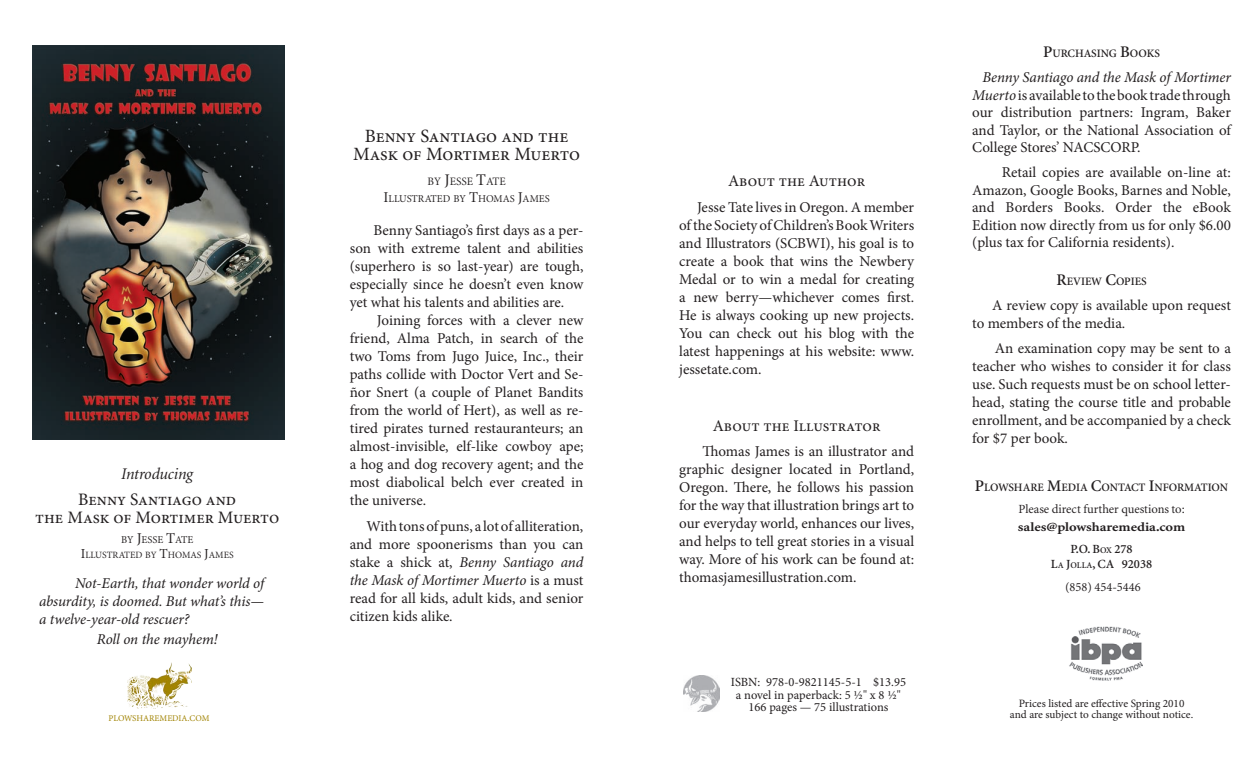
<style>
.page{position:relative;width:1260px;height:765px;background:#fff}
.page>*{position:absolute;margin:0;border:0;box-sizing:border-box;transform-origin:0 0}
.t1{font:18.75px/18px "Minion Pro";color:#231f20;text-align:center}
.t2{font:17.5px "Minion Pro";color:#231f20}
.t3{font:16.25px "Minion Pro";color:#231f20}
.t4{font:16.25px "Minion MM It 367 585 13";letter-spacing:-.015em;color:#231f20}
.chapter_number{font:15px/18px "Minion Pro";color:#231f20;text-align:justify}
.t5{font:italic 15px/18px "Minion Pro";letter-spacing:-.005em;color:#231f20;text-align:right}
.t6{font:12.5px "Minion Pro";color:#231f20}
.t7{font:12.5px "Minion MM 367 585 10";color:#231f20}
.chapter_number-2{font:12.5px "Minion MM SC700 485 585 10";color:#231f20}
.t8{font:12.5px "Minion MM 578 585 10";color:#231f20;scale:1.15 1}
.chapter_number-3{font:11.38px "Minion MM SC700 485 585 13";color:#231f20}
.t9{font:11.38px "Minion MM SC700 367 585 13";color:#231f20}
.t10{font:11.25px "Minion Pro";color:#231f20}
.t11{font:10.5px "Minion MM SC700 367 585 12";color:#231f20}
.t12{font:9.62px "Minion MM SC700 367 585 11";color:#231f20}
.t13{font:8.75px "Minion MM 367 585 7";letter-spacing:-.005em;color:#a18302}
.s1{font-size:15px}
.s2{font-size:13.75px}
.s3{font-size:16.25px}
.s4{font-style:italic}
.s5{font-size:8.75px}
</style>
<div class="page">
<img style="left:127px;top:662px;width:65px;height:46px">
<img style="left:32px;top:45px;width:252px;height:394px">
<img style="left:1069px;top:626px;width:73px;height:55px">
<img style="left:684px;top:676px;width:36px;height:36px">
<p class="t4" style="left:121px;top:466px;width:73px">Introducing</p>
<p class="t2" style="left:78px;top:488px;width:159px">Benny Santiago and</p>
<p class="t2" style="left:35px;top:506px;width:246px">the Mask of Mortimer Muerto</p>
<p class="t11" style="left:121px;top:534px;width:74px">BY <span class="s1">J</span>ESSE <span class="s1">T</span>ATE</p>
<p class="t12" style="left:81px;top:550px;width:154px"><span class="s2">I</span>LLUSTRATED BY <span class="s2">T</span>HOMAS <span class="s2">J</span>AMES</p>
<p class="t5" style="left:39px;top:575px;width:227px">Not-Earth, that wonder world of absurdity, is doomed. But what’s this—</p>
<p class="t5" style="left:39px;top:611px;width:152px">a twelve-year-old rescuer?</p>
<p class="t5" style="left:97px;top:630px;width:122px">Roll on the mayhem!</p>
<p class="t13" style="left:109px;top:713px;width:102px">PLOWSHAREMEDIA.COM</p>
<p class="t1" style="left:353px;top:127px;width:229px">Benny Santiago and the<br>Mask of Mortimer Muerto</p>
<p class="t9" style="left:428px;top:175px;width:80px">BY <span class="s3">J</span>ESSE <span class="s3">T</span>ATE</p>
<p class="t11" style="left:383px;top:194px;width:168px"><span class="s1">I</span>LLUSTRATED BY <span class="s1">T</span>HOMAS <span class="s1">J</span>AMES</p>
<p class="chapter_number" style="left:350px;top:222px;width:235px;text-indent:24px">Benny Santiago’s first days as a per&shy;son with extreme talent and abilities (superhero is so last-year) are tough, especially since he doesn’t even know yet what his talents and abilities are.</p>
<p class="chapter_number" style="left:350px;top:312px;width:235px;text-indent:27px">Joining forces with a clever new friend, Alma Patch, in search of the two Toms from Jugo Juice, Inc., their paths collide with Doctor Vert and Se&shy;ñor Snert (a couple of Planet Bandits from the world of Hert), as well as re&shy;tired pirates turned restauranteurs; an almost-invisible, elf-like cowboy ape; a hog and dog recovery agent; and the most diabolical belch ever created in the universe.</p>
<p class="chapter_number" style="left:350px;top:517px;width:235px;text-indent:17px">With tons of puns, a lot of alliteration, and more spoonerisms than you can stake a shick at, <span class="s4">Benny Santiago and the Mask of Mortimer Muerto</span> is a must read for all kids, adult kids, and senior citizen kids alike.</p>
<p class="t3" style="left:728px;top:170px;width:139px">About the Author</p>
<p class="chapter_number" style="left:679px;top:198px;width:237px;text-indent:18px">Jesse Tate lives in Oregon. A member of the Society of Children’s Book Writers and Illustrators (SCBWI), his goal is to create a book that wins the Newbery Medal or to win a medal for creating a new berry—whichever comes first.<br>He is always cooking up new projects.<br>You can check out his blog with the latest happenings at his website: www. jessetate.com.</p>
<p class="t3" style="left:713px;top:415px;width:169px">About the Illustrator</p>
<p class="chapter_number" style="left:679px;top:443px;width:237px;text-indent:23px">Thomas James is an illustrator and graphic designer located in Portland, Oregon. There, he follows his passion for the way that illustration brings art to our everyday world, enhances our lives, and helps to tell great stories in a visual way. More of his work can be found at: thomasjamesillustration.com.</p>
<p class="t6" style="left:731px;top:674px;width:177px">ISBN: 978-0-9821145-5-1 $13.95</p>
<p class="t6" style="left:736px;top:686px;width:166px">a novel in paperback: 5 ½" x 8 ½"</p>
<p class="t6" style="left:749px;top:699px;width:141px">166 pages — 75 illustrations</p>
<p class="chapter_number-3" style="left:1043px;top:48px;width:118px"><span class="s3">P</span>URCHASING <span class="s3">B</span>OOKS</p>
<p class="chapter_number" style="left:972px;top:69px;width:262px;line-height:17.5px;text-indent:10px"><span class="s4">Benny Santiago and the Mask of Mortimer Muerto</span> is available to the book trade through our distribution partners: Ingram, Baker and Taylor, or the National Association of College Stores’ NACSCORP.</p>
<p class="chapter_number" style="left:972px;top:164px;width:261px;line-height:17.5px;text-indent:29px">Retail copies are available on-line at:<br>Amazon, Google Books, Barnes and Noble, and Borders Books. Order the eBook Edition now directly from us for only $6.00 (plus tax for California residents).</p>
<p class="chapter_number-3" style="left:1056px;top:275px;width:92px"><span class="s3">R</span>EVIEW <span class="s3">C</span>OPIES</p>
<p class="chapter_number" style="left:972px;top:296px;width:260px;text-indent:20px">A review copy is available upon request to members of the media.</p>
<p class="chapter_number" style="left:972px;top:339px;width:261px;text-indent:23px">An examination copy may be sent to a teacher who wishes to consider it for class use. Such requests must be on school letter&shy;head, stating the course title and probable enrollment, and be accompanied by a check for $7 per book.</p>
<p class="chapter_number-3" style="left:975px;top:481px;width:255px"><span class="s3">P</span>LOWSHARE <span class="s3">M</span>EDIA <span class="s3">C</span>ONTACT <span class="s3">I</span>NFORMATION</p>
<p class="t7" style="left:1019px;top:503px;width:168px">Please direct further questions to:</p>
<p class="t8" style="left:1018px;top:520px;width:147px">sales@plowsharemedia.com</p>
<p class="chapter_number-2" style="left:1070px;top:543px;width:64px">P.O. B<span class="s5">OX</span> 278</p>
<p class="chapter_number-2" style="left:1051px;top:558px;width:103px">L<span class="s5">A</span> J<span class="s5">OLLA</span>, CA 92038</p>
<p class="t7" style="left:1065px;top:580px;width:77px">(858) 454-5446</p>
<p class="t10" style="left:1019px;top:696px;width:167px">Prices listed are effective Spring 2010</p>
<p class="t10" style="left:1010px;top:707px;width:185px">and are subject to change without notice.</p>
</div>
